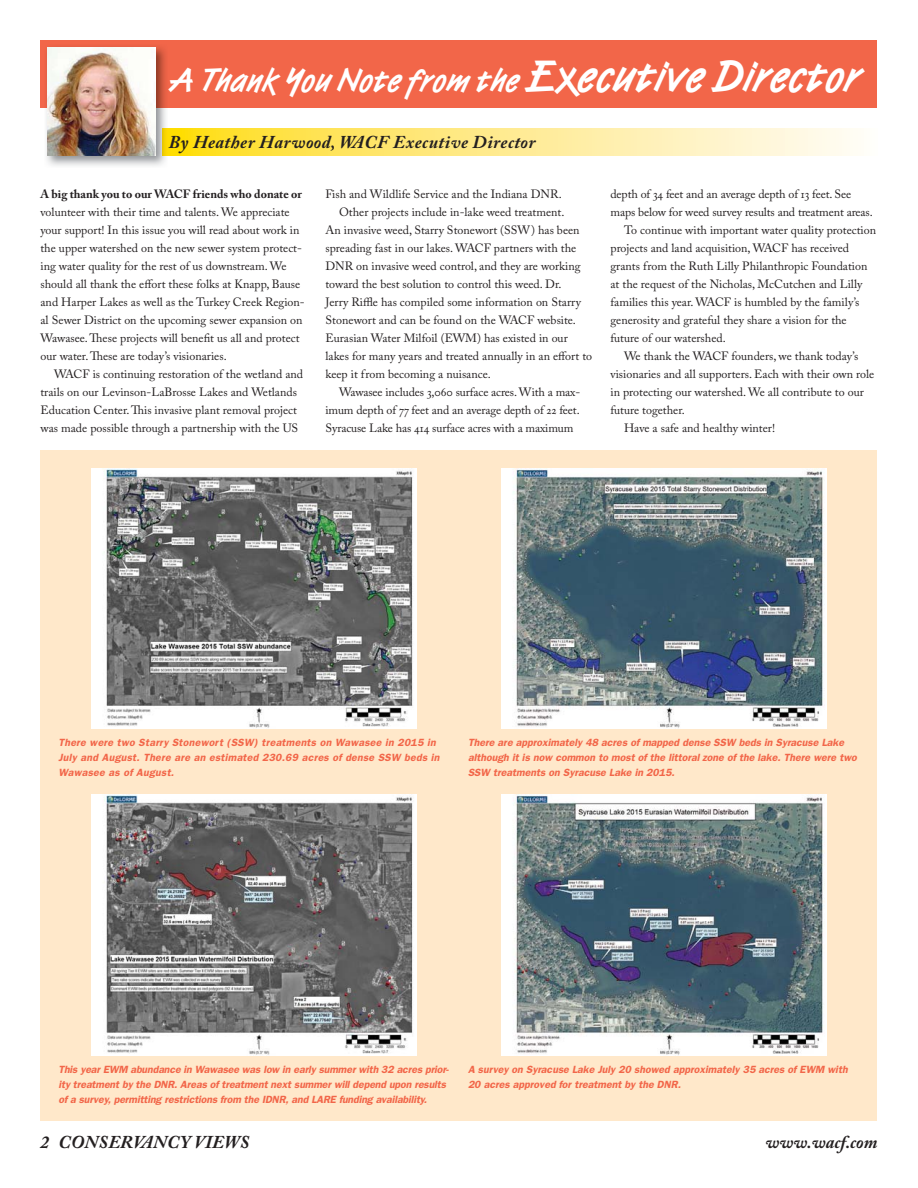
<style>
.page{position:relative;width:918px;height:1188px;background:#fff}
.page>*{position:absolute;margin:0;border:0;box-sizing:border-box;transform-origin:0 0}
.t1{font:700 33px "OPTI Vanilla";letter-spacing:-.015em;color:#fff}
.t2{font:italic 700 18px "Adobe Caslon Pro";letter-spacing:.015em;color:#231f20}
.t3{font:12px/18px "Adobe Caslon Pro";color:#231f20}
.t4{font:700 12px "Adobe Caslon Pro";color:#231f20}
.t5{font:italic 600 10.5px/15px "Franklin Gothic";color:#f26649}
.t6{font:italic 600 10.5px/15px "Franklin Gothic";letter-spacing:.025em;color:#f26649}
.s1{font-size:45px}
.s2{font-style:inherit}
</style>
<div class="page">
<div style="left:40px;top:450px;width:838px;height:670px;background:#ffe8ca"></div>
<div style="left:40px;top:40px;width:838px;height:68px;background:#f26649"></div>
<svg style="left:168px;top:128px;width:690px;height:27px;background:#ffeb8c"></svg>
<img style="left:46px;top:46px;width:122px;height:120px">
<img style="left:162px;top:128px;width:6px;height:27px">
<img style="left:47px;top:47px;width:108px;height:108px">
<img style="left:92px;top:468px;width:325px;height:261px">
<img style="left:92px;top:794px;width:325px;height:261px">
<img style="left:501px;top:468px;width:325px;height:261px">
<img style="left:501px;top:794px;width:325px;height:261px">
<h1 class="t1" style="left:169px;top:68px;width:694px">A Thank You Note from the <span class="s1">Executive Director</span></h1>
<h2 class="t2" style="left:169px;top:135px;width:368px">By Heather Harwood, <span class="s2">WACF</span> Executive Director</h2>
<p class="t4" style="left:40px;top:189px;width:263px">A big thank you to our WACF friends who donate or</p>
<p class="t3" style="left:40px;top:205px;width:266px">volunteer with their time and talents. We appreciate your support! In this issue you will read about work in the upper watershed on the new sewer system protect&shy;ing water quality for the rest of us downstream. We should all thank the effort these folks at Knapp, Bause and Harper Lakes as well as the Turkey Creek Region&shy;al Sewer District on the upcoming sewer expansion on Wawasee. These projects will benefit us all and protect our water. These are today’s visionaries.</p>
<p class="t3" style="left:40px;top:367px;width:264px;text-indent:14px">WACF is continuing restoration of the wetland and trails on our Levinson-LaBrosse Lakes and Wetlands Education Center. This invasive plant removal project was made possible through a partnership with the US</p>
<p class="t3" style="left:326px;top:187px;width:238px">Fish and Wildlife Service and the Indiana DNR.</p>
<p class="t3" style="left:339px;top:205px;width:227px">Other projects include in-lake weed treatment.</p>
<p class="t3" style="left:326px;top:223px;width:256px">An invasive weed, Starry Stonewort (SSW) has been</p>
<p class="t3" style="left:326px;top:241px;width:252px">spreading fast in our lakes. WACF partners with the</p>
<p class="t3" style="left:326px;top:259px;width:257px">DNR on invasive weed control, and they are working</p>
<p class="t3" style="left:326px;top:277px;width:237px">toward the best solution to control this weed. Dr.</p>
<p class="t3" style="left:326px;top:295px;width:257px">Jerry Riffle has compiled some information on Starry</p>
<p class="t3" style="left:326px;top:313px;width:252px">Stonewort and can be found on the WACF website.</p>
<p class="t3" style="left:326px;top:331px;width:244px">Eurasian Water Milfoil (EWM) has existed in our</p>
<p class="t3" style="left:326px;top:349px;width:268px">lakes for many years and treated annually in an effort to</p>
<p class="t3" style="left:326px;top:367px;width:167px">keep it from becoming a nuisance.</p>
<p class="t3" style="left:339px;top:385px;width:243px">Wawasee includes 3,060 surface acres. With a max-</p>
<p class="t3" style="left:326px;top:403px;width:256px">imum depth of 77 feet and an average depth of 22 feet.</p>
<p class="t3" style="left:326px;top:421px;width:249px">Syracuse Lake has 414 surface acres with a maximum</p>
<p class="t3" style="left:610px;top:187px;width:242px">depth of 34 feet and an average depth of 13 feet. See</p>
<p class="t3" style="left:610px;top:205px;width:264px">maps below for weed survey results and treatment areas.</p>
<p class="t3" style="left:624px;top:223px;width:254px">To continue with important water quality protection</p>
<p class="t3" style="left:610px;top:241px;width:240px">projects and land acquisition, WACF has received</p>
<p class="t3" style="left:610px;top:259px;width:258px">grants from the Ruth Lilly Philanthropic Foundation</p>
<p class="t3" style="left:610px;top:277px;width:254px">at the request of the Nicholas, McCutchen and Lilly</p>
<p class="t3" style="left:610px;top:295px;width:251px">families this year. WACF is humbled by the family’s</p>
<p class="t3" style="left:610px;top:313px;width:238px">generosity and grateful they share a vision for the</p>
<p class="t3" style="left:610px;top:331px;width:117px">future of our watershed.</p>
<p class="t3" style="left:624px;top:349px;width:236px">We thank the WACF founders, we thank today’s</p>
<p class="t3" style="left:610px;top:367px;width:265px">visionaries and all supporters. Each with their own role</p>
<p class="t3" style="left:610px;top:385px;width:255px">in protecting our watershed. We all contribute to our</p>
<p class="t3" style="left:610px;top:403px;width:76px">future together.</p>
<p class="t3" style="left:624px;top:421px;width:153px">Have a safe and healthy winter!</p>
<p class="t6" style="left:58px;top:736px;width:383px">There were two Starry Stonewort (SSW) treatments on Wawasee in 2015 in<br>July and August. There are an estimated 230.69 acres of dense SSW beds in<br>Wawasee as of August.</p>
<p class="t5" style="left:468px;top:736px;width:390px">There are approximately 48 acres of mapped dense SSW beds in Syracuse Lake although it is now common to most of the littoral zone of the lake. There were two<br>SSW treatments on Syracuse Lake in 2015.</p>
<p class="t5" style="left:58px;top:1062px;width:392px">This year EWM abundance in Wawasee was low in early summer with 32 acres prior&shy;ity treatment by the DNR. Areas of treatment next summer will depend upon results of a survey, permitting restrictions from the IDNR, and LARE funding availability.</p>
<p class="t5" style="left:468px;top:1062px;width:381px">A survey on Syracuse Lake July 20 showed approximately 35 acres of EWM with<br>20 acres approved for treatment by the DNR.</p>
<h2 class="t2" style="left:40px;top:1134px;width:210px">2 CONSERVANCY VIEWS</h2>
<h2 class="t2" style="left:766px;top:1134px;width:113px">www.wacf.com</h2>
</div>
